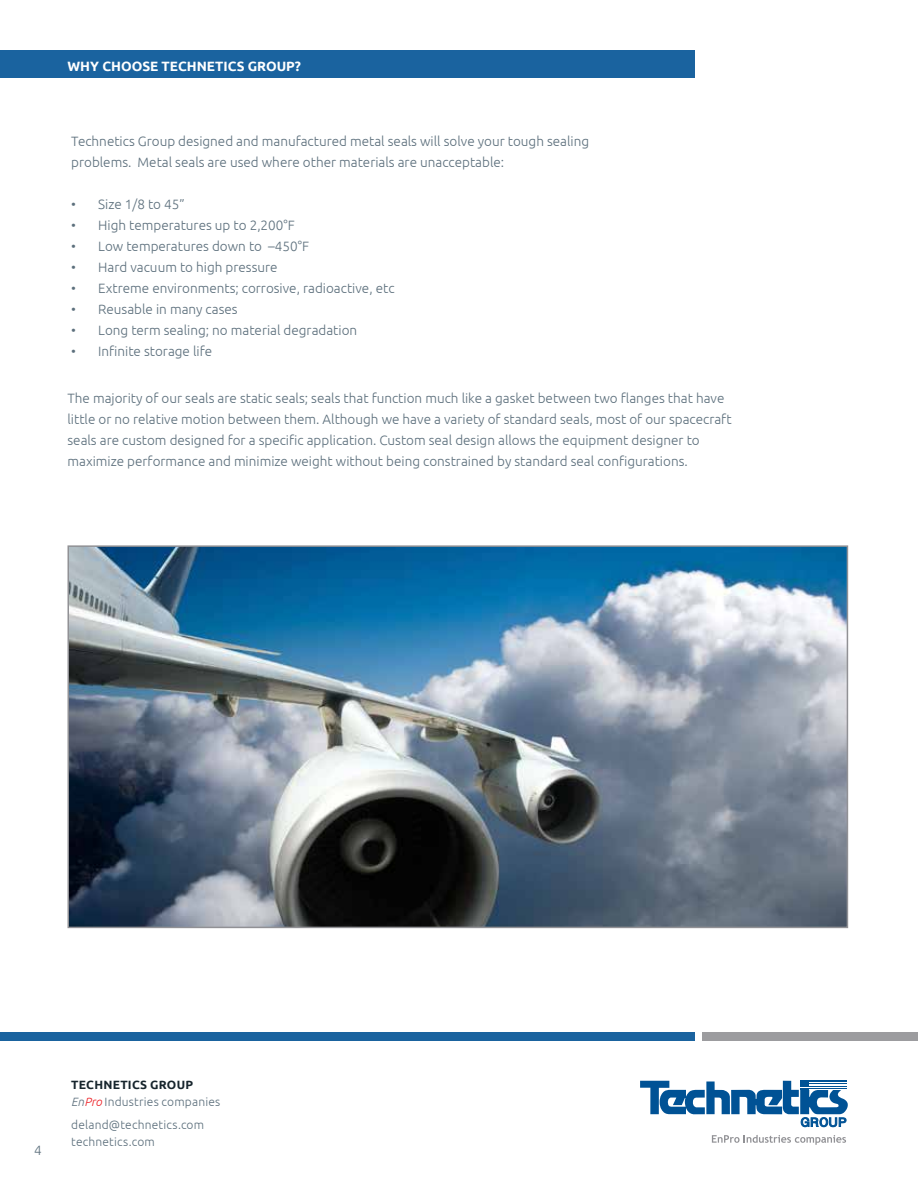
<style>
.page{position:relative;width:918px;height:1188px;background:#fff}
.page>*{position:absolute;margin:0;border:0;box-sizing:border-box;transform-origin:0 0}
.t1{font:300 13.5px/21px "Ubuntu";color:#5c6f7c}
.t2{font:700 13.5px "Ubuntu";color:#fff}
.t3{font:300 12px/16.5px "Ubuntu";letter-spacing:.015em;color:#5c6f7c}
.s1{font-weight:700;color:#17252d}
.s2{font-style:italic}
.s3{font-style:italic;color:#ed1e24}
</style>
<div class="page">
<svg style="left:640px;top:1081px;width:208px;height:64px"></svg>
<div style="left:0;top:1032px;width:695px;height:9px;background:#1a639f"></div>
<div style="left:702px;top:1032px;width:216px;height:9px;background:#9c9c9f"></div>
<div style="left:0;top:50px;width:695px;height:28px;background:#1a639f"></div>
<img style="left:71px;top:548px;width:774px;height:377px">
<div style="left:68px;top:545px;width:780px;height:383px;border:2px solid #919195"></div>
<p class="t2" style="left:68px;top:58px;width:235px">WHY CHOOSE TECHNETICS GROUP?</p>
<p class="t1" style="left:71px;top:130px;width:520px">Technetics Group designed and manufactured metal seals will solve your tough sealing problems. Metal seals are used where other materials are unacceptable:</p>
<p class="t1" style="left:71px;top:193px;width:115px">• Size 1/8 to 45”</p>
<p class="t1" style="left:71px;top:214px;width:225px">• High temperatures up to 2,200°F</p>
<p class="t1" style="left:71px;top:235px;width:239px">• Low temperatures down to –450°F</p>
<p class="t1" style="left:71px;top:256px;width:208px">• Hard vacuum to high pressure</p>
<p class="t1" style="left:71px;top:277px;width:325px">• Extreme environments; corrosive, radioactive, etc</p>
<p class="t1" style="left:71px;top:298px;width:168px">• Reusable in many cases</p>
<p class="t1" style="left:71px;top:319px;width:288px">• Long term sealing; no material degradation</p>
<p class="t1" style="left:71px;top:340px;width:142px">• Infinite storage life</p>
<p class="t1" style="left:68px;top:387px;width:666px">The majority of our seals are static seals; seals that function much like a gasket between two flanges that have little or no relative motion between them. Although we have a variety of standard seals, most of our spacecraft seals are custom designed for a specific application. Custom seal design allows the equipment designer to maximize performance and minimize weight without being constrained by standard seal configurations.</p>
<p class="t1" style="left:34px;top:1140px;width:9px">4</p>
<p class="t3" style="left:71px;top:1076px;width:151px"><span class="s1">TECHNETICS GROUP<br></span><span class="s2">En</span><span class="s3">Pro</span> Industries companies</p>
<p class="t3" style="left:71px;top:1116px;width:134px">deland@technetics.com technetics.com</p>
</div>
